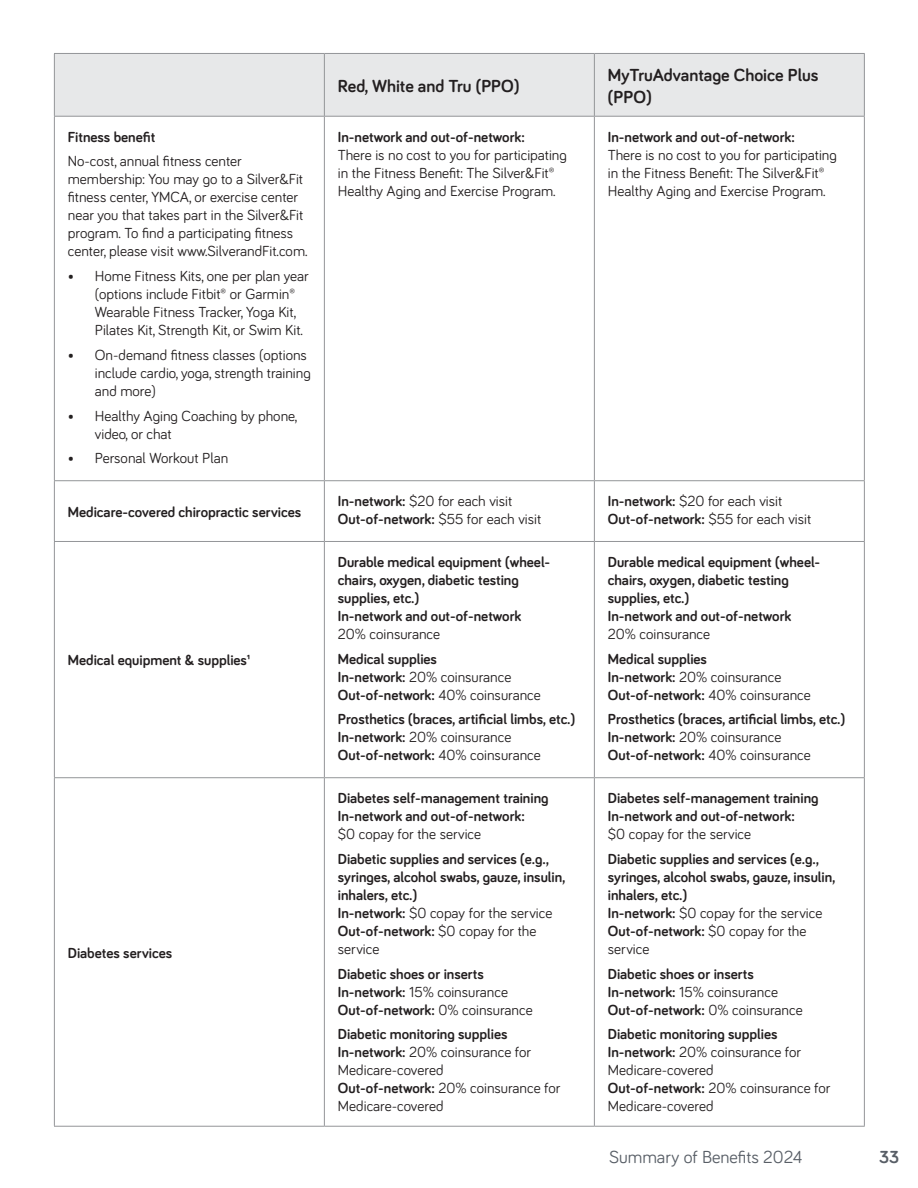
<style>
.page{position:relative;width:918px;height:1188px;background:#fff}
.page>*{position:absolute;margin:0;border:0;box-sizing:border-box;transform-origin:0 0}
.t1{font:700 18px/21.6px "Bariol";color:#231f20}
.t2{font:18px "Bariol";color:#585e66}
.t3{font:700 18px "Bariol";color:#585e66}
.t4{font:700 15px/18px "Bariol";color:#231f20}
.t5{font:15px/18px "Bariol";color:#231f20}
.s1{font-weight:700}
.s2{font-weight:400}
</style>
<div class="page">
<div style="left:55px;top:54px;width:809px;height:62px;background:#e7e8e9"></div>
<hr style="left:54px;top:117px;width:1px;height:363px;background:#939598">
<hr style="left:324px;top:117px;width:1px;height:363px;background:#939598">
<hr style="left:594px;top:117px;width:1px;height:363px;background:#939598">
<hr style="left:864px;top:117px;width:1px;height:363px;background:#939598">
<hr style="left:54px;top:480px;width:270px;height:1px;background:#939598">
<hr style="left:54px;top:481px;width:1px;height:60px;background:#939598">
<hr style="left:324px;top:480px;width:270px;height:1px;background:#939598">
<hr style="left:324px;top:481px;width:1px;height:60px;background:#939598">
<hr style="left:594px;top:480px;width:271px;height:1px;background:#939598">
<hr style="left:594px;top:481px;width:1px;height:60px;background:#939598">
<hr style="left:864px;top:481px;width:1px;height:60px;background:#939598">
<hr style="left:54px;top:541px;width:270px;height:1px;background:#939598">
<hr style="left:54px;top:542px;width:1px;height:235px;background:#939598">
<hr style="left:324px;top:541px;width:270px;height:1px;background:#939598">
<hr style="left:324px;top:542px;width:1px;height:235px;background:#939598">
<hr style="left:594px;top:541px;width:271px;height:1px;background:#939598">
<hr style="left:594px;top:542px;width:1px;height:235px;background:#939598">
<hr style="left:864px;top:542px;width:1px;height:235px;background:#939598">
<hr style="left:54px;top:777px;width:270px;height:1px;background:#939598">
<hr style="left:54px;top:778px;width:1px;height:348px;background:#939598">
<hr style="left:324px;top:777px;width:270px;height:1px;background:#939598">
<hr style="left:324px;top:778px;width:1px;height:348px;background:#939598">
<hr style="left:594px;top:777px;width:271px;height:1px;background:#939598">
<hr style="left:594px;top:778px;width:1px;height:348px;background:#939598">
<hr style="left:864px;top:778px;width:1px;height:348px;background:#939598">
<hr style="left:54px;top:1126px;width:270px;height:1px;background:#939598">
<hr style="left:324px;top:1126px;width:270px;height:1px;background:#939598">
<hr style="left:594px;top:1126px;width:271px;height:1px;background:#939598">
<hr style="left:54px;top:53px;width:270px;height:1px;background:#939598">
<hr style="left:54px;top:54px;width:1px;height:62px;background:#939598">
<hr style="left:324px;top:53px;width:270px;height:1px;background:#939598">
<hr style="left:324px;top:54px;width:1px;height:62px;background:#939598">
<hr style="left:594px;top:53px;width:271px;height:1px;background:#939598">
<hr style="left:594px;top:54px;width:1px;height:62px;background:#939598">
<hr style="left:864px;top:54px;width:1px;height:62px;background:#939598">
<hr style="left:54px;top:116px;width:270px;height:1px;background:#939598">
<hr style="left:324px;top:116px;width:270px;height:1px;background:#939598">
<hr style="left:594px;top:116px;width:271px;height:1px;background:#939598">
<p class="t4" style="left:68px;top:127px;width:89px">Fitness benefit</p>
<p class="t5" style="left:68px;top:152px;width:241px">No-cost, annual fitness center membership: You may go to a Silver&amp;Fit fitness center, YMCA, or exercise center near you that takes part in the Silver&amp;Fit program. To find a participating fitness center, please visit www.SilverandFit.com.</p>
<p class="t5" style="left:95px;top:266px;width:215px;text-indent:-27px">• Home Fitness Kits, one per plan year (options include Fitbit® or Garmin® Wearable Fitness Tracker, Yoga Kit, Pilates Kit, Strength Kit, or Swim Kit.</p>
<p class="t5" style="left:95px;top:345px;width:217px;text-indent:-27px">• On-demand fitness classes (options include cardio, yoga, strength training and more)</p>
<p class="t5" style="left:95px;top:406px;width:204px;text-indent:-27px">• Healthy Aging Coaching by phone, video, or chat</p>
<p class="t5" style="left:68px;top:449px;width:162px">• Personal Workout Plan</p>
<p class="t4" style="left:68px;top:502px;width:235px">Medicare-covered chiropractic services</p>
<p class="t4" style="left:68px;top:651px;width:184px">Medical equipment &amp; supplies1</p>
<p class="t4" style="left:68px;top:943px;width:106px">Diabetes services</p>
<p class="t1" style="left:338px;top:74px;width:183px">Red, White and Tru (PPO)</p>
<p class="t1" style="left:608px;top:64px;width:212px">MyTruAdvantage Choice Plus (PPO)</p>
<p class="t5" style="left:338px;top:127px;width:231px"><span class="s1">In-network and out-of-network:<br></span>There is no cost to you for participating in the Fitness Benefit: The Silver&amp;Fit® Healthy Aging and Exercise Program.</p>
<p class="t5" style="left:608px;top:127px;width:231px"><span class="s1">In-network and out-of-network:<br></span>There is no cost to you for participating in the Fitness Benefit: The Silver&amp;Fit® Healthy Aging and Exercise Program.</p>
<p class="t5" style="left:338px;top:491px;width:176px"><span class="s1">In-network:</span> $20 for each visit</p>
<p class="t4" style="left:338px;top:509px;width:205px">Out-of-network: <span class="s2">$55 for each visit</span></p>
<p class="t4" style="left:338px;top:552px;width:214px">Durable medical equipment (wheel&shy;chairs, oxygen, diabetic testing supplies, etc.)</p>
<p class="t4" style="left:338px;top:606px;width:185px">In-network and out-of-network<br><span class="s2">20% coinsurance</span></p>
<p class="t4" style="left:338px;top:649px;width:204px">Medical supplies<br>In-network: <span class="s2">20% coinsurance<br></span>Out-of-network: <span class="s2">40% coinsurance</span></p>
<p class="t4" style="left:338px;top:710px;width:239px">Prosthetics (braces, artificial limbs, etc.)<br>In-network: <span class="s2">20% coinsurance<br></span>Out-of-network: <span class="s2">40% coinsurance</span></p>
<p class="t4" style="left:338px;top:788px;width:212px">Diabetes self-management training<br>In-network and out-of-network:<br><span class="s2">$0 copay for the service</span></p>
<p class="t4" style="left:338px;top:849px;width:229px">Diabetic supplies and services (e.g., syringes, alcohol swabs, gauze, insulin, inhalers, etc.)</p>
<p class="t5" style="left:338px;top:903px;width:216px"><span class="s1">In-network:</span> $0 copay for the service</p>
<p class="t5" style="left:338px;top:921px;width:200px"><span class="s1">Out-of-network:</span> $0 copay for the service</p>
<p class="t4" style="left:338px;top:964px;width:148px">Diabetic shoes or inserts</p>
<p class="t5" style="left:338px;top:982px;width:172px"><span class="s1">In-network:</span> 15% coinsurance</p>
<p class="t4" style="left:338px;top:1000px;width:196px">Out-of-network: <span class="s2">0% coinsurance</span></p>
<p class="t4" style="left:338px;top:1025px;width:171px">Diabetic monitoring supplies</p>
<p class="t5" style="left:338px;top:1043px;width:195px"><span class="s1">In-network:</span> 20% coinsurance for<br>Medicare-covered</p>
<p class="t5" style="left:338px;top:1079px;width:224px"><span class="s1">Out-of-network:</span> 20% coinsurance for<br>Medicare-covered</p>
<p class="t5" style="left:608px;top:491px;width:176px"><span class="s1">In-network:</span> $20 for each visit</p>
<p class="t4" style="left:608px;top:509px;width:205px">Out-of-network: <span class="s2">$55 for each visit</span></p>
<p class="t4" style="left:608px;top:552px;width:214px">Durable medical equipment (wheel&shy;chairs, oxygen, diabetic testing supplies, etc.)<br>In-network and out-of-network<br><span class="s2">20% coinsurance</span></p>
<p class="t4" style="left:608px;top:649px;width:204px">Medical supplies<br>In-network: <span class="s2">20% coinsurance<br></span>Out-of-network: <span class="s2">40% coinsurance</span></p>
<p class="t4" style="left:608px;top:710px;width:239px">Prosthetics (braces, artificial limbs, etc.)<br>In-network: <span class="s2">20% coinsurance<br></span>Out-of-network: <span class="s2">40% coinsurance</span></p>
<p class="t4" style="left:608px;top:788px;width:212px">Diabetes self-management training</p>
<p class="t4" style="left:608px;top:806px;width:188px">In-network and out-of-network: <span class="s2">$0 copay for the service</span></p>
<p class="t4" style="left:608px;top:849px;width:229px">Diabetic supplies and services (e.g., syringes, alcohol swabs, gauze, insulin, inhalers, etc.)</p>
<p class="t5" style="left:608px;top:903px;width:216px"><span class="s1">In-network:</span> $0 copay for the service</p>
<p class="t5" style="left:608px;top:921px;width:200px"><span class="s1">Out-of-network:</span> $0 copay for the service</p>
<p class="t4" style="left:608px;top:964px;width:148px">Diabetic shoes or inserts</p>
<p class="t5" style="left:608px;top:982px;width:172px"><span class="s1">In-network:</span> 15% coinsurance</p>
<p class="t4" style="left:608px;top:1000px;width:196px">Out-of-network: <span class="s2">0% coinsurance</span></p>
<p class="t4" style="left:608px;top:1025px;width:171px">Diabetic monitoring supplies</p>
<p class="t5" style="left:608px;top:1043px;width:195px"><span class="s1">In-network:</span> 20% coinsurance for<br>Medicare-covered</p>
<p class="t5" style="left:608px;top:1079px;width:224px"><span class="s1">Out-of-network:</span> 20% coinsurance for<br>Medicare-covered</p>
<p class="t2" style="left:609px;top:1145px;width:195px">Summary of Benefits 2024</p>
<p class="t3" style="left:879px;top:1145px;width:22px">33</p>
</div>
